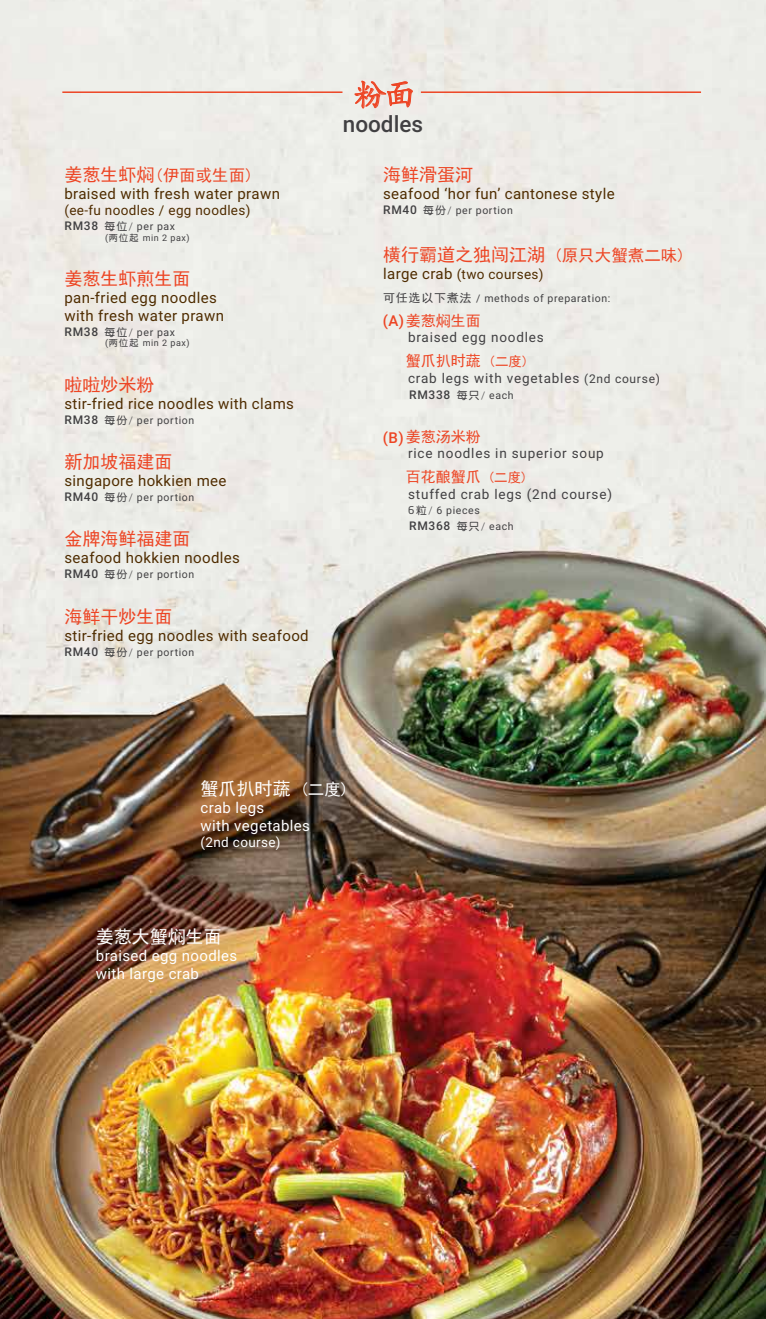
<style>
.page{position:relative;width:766px;height:1319px;background:#fff}
.page>*{position:absolute;margin:0;border:0;box-sizing:border-box;transform-origin:0 0}
.t1{font:33px "ST Kaiti";color:#ed4524}
.t2{font:500 22.5px "Roboto";color:#414042}
.t3{font:18px "Sim Hei";color:#ed4524}
.t4{font:18px "Sim Hei";color:#fff}
.t5{font:16.5px "Sim Hei";color:#ed4524}
.t6{font:15px/18px "Roboto";letter-spacing:.025em;color:#4f2c00}
.t7{font:15px/18px "Roboto";letter-spacing:.025em;color:#fff}
.t8{font:15px "Sim Hei";color:#ed4524}
.t9{font:13.5px "Roboto";letter-spacing:.06em;color:#414042}
.t10{font:13.5px "Roboto";letter-spacing:.025em;color:#4f2c00}
.t11{font:13.5px "Roboto";letter-spacing:.025em;color:#fff}
.t12{font:500 12px "Roboto";letter-spacing:.06em;color:#414042}
.t13{font:10.5px "Roboto";letter-spacing:.06em;color:#414042}
.t14{font:9px "Roboto";letter-spacing:.06em;color:#414042}
.s1{font-size:18px}
.s2{font-weight:500;font-size:12px}
.s3{font-family:"i Yuan Ti"}
.s4{font-weight:300}
.s5{font-size:16.5px}
.s6{font-size:15px}
.s7{font-family:"Sim Hei";font-size:12px}
.s8{font-family:"Roboto";font-weight:500}
.s9{font-size:13.5px}
.s10{font-size:12px}
.s11{font-family:"i Yuan Ti";font-weight:400;font-size:10.5px}
.s12{font-weight:300;font-size:10.5px}
.s13{font-weight:400;font-size:10.5px}
</style>
<div class="page">
<img style="left:0;top:0;width:765px;height:1318px">
<svg style="left:354px;top:80px;width:59px;height:29px;background:#ecbbae"></svg>
<hr style="left:421px;top:91px;width:279px;height:2px;background:#ed4524">
<hr style="left:62px;top:91px;width:280px;height:2px;background:#ed4524">
<h1 class="t1" style="left:353px;top:71px;width:64px">粉面</h1>
<p class="t5" style="left:64px;top:167px;width:191px"><span class="s1">姜葱生虾焖</span>(伊面或生面)</p>
<p class="t6" style="left:64px;top:184px;width:217px">braised with fresh water prawn</p>
<p class="t10" style="left:64px;top:201px;width:187px">(ee-fu noodles / egg noodles)</p>
<p class="t13" style="left:64px;top:219px;width:112px"><span class="s2">RM38</span> <span class="s3">每位</span><span class="s4">/</span> per pax</p>
<p class="t14" style="left:105px;top:231px;width:86px">(<span class="s3">两位起</span> min 2 pax)</p>
<p class="t3" style="left:64px;top:269px;width:127px">姜葱生虾煎生面</p>
<p class="t6" style="left:64px;top:288px;width:161px">pan-fried egg noodles with fresh water prawn</p>
<p class="t13" style="left:64px;top:324px;width:112px"><span class="s2">RM38</span> <span class="s3">每位</span><span class="s4">/</span> per pax</p>
<p class="t14" style="left:105px;top:337px;width:86px">(<span class="s3">两位起</span> min 2 pax)</p>
<p class="t3" style="left:64px;top:375px;width:91px">啦啦炒米粉</p>
<p class="t6" style="left:64px;top:394px;width:231px">stir-fried rice noodles with clams</p>
<p class="t13" style="left:64px;top:412px;width:131px"><span class="s2">RM38</span> <span class="s3">每份</span><span class="s4">/</span> per portion</p>
<p class="t3" style="left:64px;top:452px;width:109px">新加坡福建面</p>
<p class="t6" style="left:64px;top:471px;width:163px">singapore hokkien mee</p>
<p class="t13" style="left:64px;top:490px;width:131px"><span class="s2">RM40</span> <span class="s3">每份</span><span class="s4">/</span> per portion</p>
<p class="t3" style="left:64px;top:529px;width:127px">金牌海鲜福建面</p>
<p class="t6" style="left:64px;top:548px;width:177px">seafood hokkien noodles</p>
<p class="t13" style="left:64px;top:567px;width:131px"><span class="s2">RM40</span> <span class="s3">每份</span><span class="s4">/</span> per portion</p>
<p class="t3" style="left:64px;top:607px;width:109px">海鲜干炒生面</p>
<p class="t6" style="left:64px;top:626px;width:246px">stir-fried egg noodles with seafood</p>
<p class="t13" style="left:64px;top:644px;width:131px"><span class="s2">RM40</span> <span class="s3">每份</span><span class="s4">/</span> per portion</p>
<h2 class="t2" style="left:343px;top:108px;width:82px">noodles</h2>
<p class="t3" style="left:383px;top:165px;width:91px">海鲜滑蛋河</p>
<p class="t6" style="left:383px;top:184px;width:233px">seafood ‘hor fun’ cantonese style</p>
<p class="t13" style="left:383px;top:203px;width:131px"><span class="s2">RM40</span> <span class="s3">每份</span><span class="s4">/</span> per portion</p>
<p class="t3" style="left:383px;top:246px;width:304px">横行霸道之独闯江湖 <span class="s5">(原只大蟹煮二味)</span></p>
<p class="t10" style="left:383px;top:265px;width:162px"><span class="s6">large crab</span> (two courses)</p>
<p class="t13" style="left:383px;top:291px;width:229px"><span class="s7">可任选以下煮法</span> / methods of preparation:</p>
<p class="t8" style="left:383px;top:313px;width:99px"><span class="s8">(A)</span>姜葱焖生面</p>
<p class="t9" style="left:408px;top:328px;width:137px">braised egg noodles</p>
<p class="t8" style="left:405px;top:353px;width:124px">蟹爪扒时蔬 <span class="s9">(二度)</span></p>
<p class="t9" style="left:408px;top:368px;width:253px">crab legs with vegetables <span class="s10">(2nd course)</span></p>
<p class="t12" style="left:409px;top:387px;width:106px">RM338 <span class="s11">每只</span><span class="s12">/</span> <span class="s13">each</span></p>
<p class="t8" style="left:383px;top:428px;width:99px"><span class="s8">(B)</span>姜葱汤米粉</p>
<p class="t9" style="left:408px;top:443px;width:197px">rice noodles in superior soup</p>
<p class="t8" style="left:405px;top:469px;width:124px">百花酿蟹爪 <span class="s9">(二度)</span></p>
<p class="t9" style="left:408px;top:484px;width:205px">stuffed crab legs (2nd course)</p>
<p class="t13" style="left:408px;top:502px;width:73px"><span class="s3">6粒</span><span class="s4">/</span> 6 pieces</p>
<p class="t12" style="left:409px;top:517px;width:106px">RM368 <span class="s11">每只</span><span class="s12">/</span> <span class="s13">each</span></p>
<p class="t4" style="left:200px;top:779px;width:150px">蟹爪扒时蔬 <span class="s5">(二度)</span></p>
<p class="t7" style="left:200px;top:798px;width:111px">crab legs<br>with vegetables</p>
<p class="t11" style="left:200px;top:832px;width:81px">(2nd course)</p>
<p class="t4" style="left:96px;top:927px;width:128px">姜葱大蟹焖生面</p>
<p class="t7" style="left:96px;top:946px;width:143px">braised egg noodles with large crab</p>
</div>
